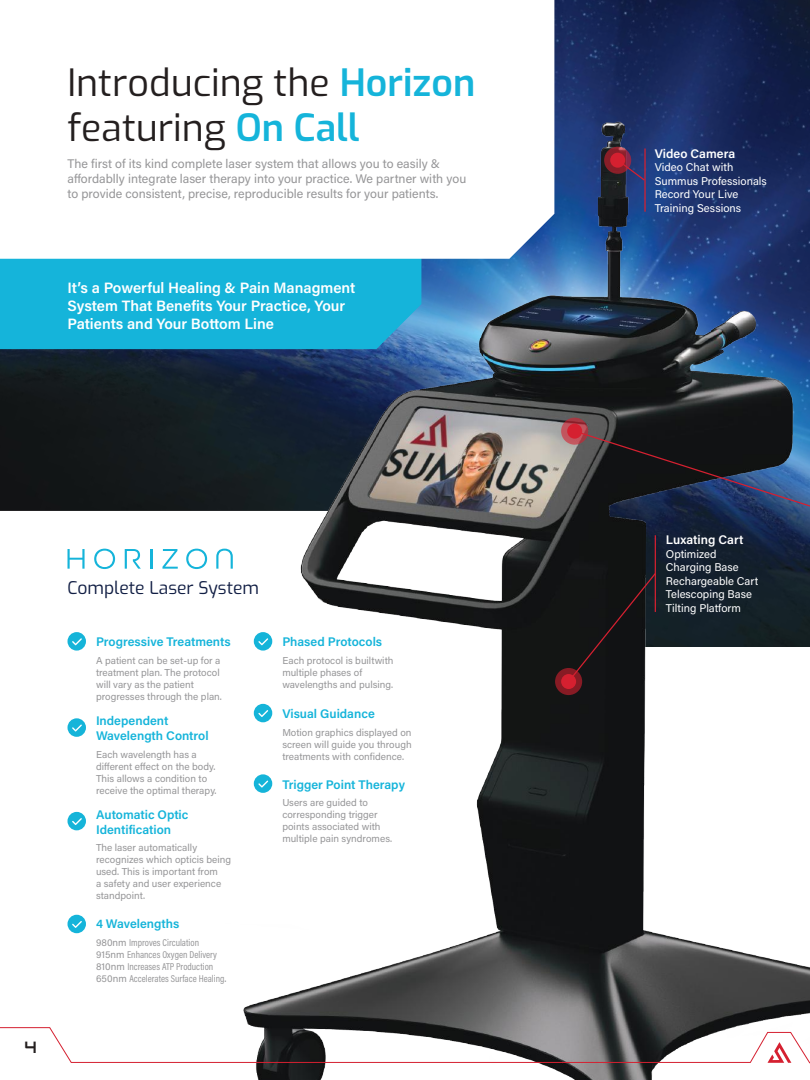
<style>
.page{position:relative;width:810px;height:1080px;background:#fff}
.page>*{position:absolute;margin:0;border:0;box-sizing:border-box;transform-origin:0 0}
.t1{font:100 37.5px/45px "Exo";color:#241f1f}
.t2{font:100 17.5px "Exo";color:#111e44}
.t3{font:16.25px "Audiowide";color:#241f1f}
.t4{font:600 15px/18px "Acumin Pro";color:#fff}
.t5{font:12.5px/15px "Acumin Variable Concept";letter-spacing:.02em;color:#969698}
.t6{font:12.5px/15px "Acumin Variable Concept";letter-spacing:.04em;color:#15b4da}
.t7{font:12.5px "Acumin Variable Concept";letter-spacing:.04em;color:#fff}
.t8{font:12.5px "Acumin Variable Concept";letter-spacing:.04em;color:#15b4d9}
.t9{font:11.25px/13.5px "Acumin Variable Concept";letter-spacing:.02em;color:#fff}
.t10{font:10px/12px "Acumin Variable Concept";letter-spacing:.02em;color:#969698}
.t11{font:10px/12px "Acumin Variable Concept";letter-spacing:-.085em;color:#969698}
.s1{color:#15b4da}
</style>
<div class="page">
<img style="left:0;top:0;width:810px;height:647px">
<div style="left:0;top:259px;width:205px;height:90px;background:#15b4da"></div>
<img style="left:205px;top:99px;width:605px;height:928px">
<svg style="left:555px;top:668px;width:27px;height:27px"></svg>
<svg style="left:604px;top:147px;width:27px;height:27px"></svg>
<svg style="left:561px;top:418px;width:27px;height:27px"></svg>
<svg style="left:0;top:1027px;width:810px;height:53px"></svg>
<svg style="left:0;top:0;width:554px;height:259px"></svg>
<hr style="left:655px;top:535px;width:1px;height:77px;background:#d52030">
<hr style="left:644px;top:148px;width:2px;height:64px;background:#d52030">
<svg style="left:567px;top:572px;width:90px;height:111px;background:#221f20"></svg>
<div style="left:561px;top:674px;width:15px;height:15px;background:#d52030;border-radius:50%"></div>
<svg style="left:573px;top:430px;width:237px;height:131px;background:#1e2739"></svg>
<div style="left:567px;top:424px;width:15px;height:15px;background:#d52030;border-radius:50%"></div>
<svg style="left:616px;top:158px;width:30px;height:24px"></svg>
<div style="left:610px;top:153px;width:15px;height:15px;background:#d52030;border-radius:50%"></div>
<svg style="left:68px;top:549px;width:17px;height:20px"></svg>
<svg style="left:94px;top:549px;width:21px;height:20px"></svg>
<hr style="left:150px;top:549px;width:3px;height:20px;background:#15b4da">
<svg style="left:162px;top:549px;width:16px;height:20px"></svg>
<svg style="left:186px;top:549px;width:21px;height:20px"></svg>
<svg style="left:216px;top:549px;width:17px;height:20px"></svg>
<svg style="left:125px;top:549px;width:16px;height:20px"></svg>
<div style="left:68px;top:632px;width:18px;height:19px;background:#15b4d9;border-radius:50%"></div>
<svg style="left:72px;top:638px;width:10px;height:7px"></svg>
<div style="left:254px;top:632px;width:18px;height:19px;background:#15b4d9;border-radius:50%"></div>
<svg style="left:258px;top:638px;width:10px;height:7px"></svg>
<div style="left:254px;top:704px;width:18px;height:18px;background:#15b4d9;border-radius:50%"></div>
<svg style="left:258px;top:710px;width:10px;height:7px"></svg>
<div style="left:254px;top:774px;width:18px;height:19px;background:#15b4d9;border-radius:50%"></div>
<svg style="left:258px;top:781px;width:10px;height:7px"></svg>
<div style="left:68px;top:718px;width:18px;height:19px;background:#15b4d9;border-radius:50%"></div>
<svg style="left:72px;top:725px;width:10px;height:7px"></svg>
<div style="left:68px;top:812px;width:18px;height:18px;background:#15b4d9;border-radius:50%"></div>
<svg style="left:72px;top:818px;width:10px;height:7px"></svg>
<div style="left:68px;top:915px;width:18px;height:18px;background:#15b4da;border-radius:50%"></div>
<svg style="left:72px;top:921px;width:10px;height:7px"></svg>
<h1 class="t1" style="left:68px;top:59px;width:409px">Introducing the <span class="s1">Horizon </span>featuring <span class="s1">On Call</span></h1>
<p class="t5" style="left:68px;top:155px;width:400px">The first of its kind complete laser system that allows you to easily &amp; affordablly integrate laser therapy into your practice. We partner with you to provide consistent, precise, reproducible results for your patients.</p>
<h3 class="t4" style="left:68px;top:278px;width:289px">It’s a Powerful Healing &amp; Pain Managment<br>System That Benefits Your Practice, Your<br>Patients and Your Bottom Line</h3>
<h3 class="t3" style="left:24px;top:1037px;width:14px">4</h3>
<h2 class="t2" style="left:68px;top:575px;width:193px">Complete Laser System</h2>
<p class="t6" style="left:96px;top:634px;width:136px">Progressive Treatments</p>
<p class="t10" style="left:96px;top:654px;width:127px">A patient can be set-up for a treatment plan. The protocol will vary as the patient progresses through the plan.</p>
<p class="t6" style="left:96px;top:713px;width:113px">Independent<br>Wavelength Control</p>
<p class="t10" style="left:96px;top:748px;width:122px">Each wavelength has a different effect on the body.<br>This allows a condition to receive the optimal therapy.</p>
<p class="t6" style="left:96px;top:806px;width:93px">Automatic Optic<br>Identification</p>
<p class="t10" style="left:96px;top:841px;width:136px">The laser automatically recognizes which opticis being used. This is important from<br>a safety and user experience standpoint.</p>
<p class="t8" style="left:96px;top:916px;width:84px">4 Wavelengths</p>
<p class="t11" style="left:96px;top:936px;width:132px">980nm Improves Circulation<br>915nm Enhances Oxygen Delivery<br>810nm Increases ATP Production<br>650nm Accelerates Surface Healing.</p>
<p class="t6" style="left:282px;top:634px;width:101px">Phased Protocols</p>
<p class="t10" style="left:282px;top:654px;width:113px">Each protocol is builtwith multiple phases of wavelengths and pulsing.</p>
<p class="t6" style="left:282px;top:706px;width:94px">Visual Guidance</p>
<p class="t10" style="left:282px;top:726px;width:131px;text-align:justify">Motion graphics displayed on screen will guide you through treatments with confidence.</p>
<p class="t6" style="left:282px;top:776px;width:124px">Trigger Point Therapy</p>
<p class="t10" style="left:282px;top:797px;width:111px">Users are guided to corresponding trigger points associated with multiple pain syndromes.</p>
<p class="t7" style="left:655px;top:145px;width:81px">Video Camera</p>
<p class="t9" style="left:655px;top:160px;width:113px">Video Chat with<br>Summus Professionals<br>Record Your Live<br>Training Sessions</p>
<p class="t7" style="left:666px;top:532px;width:78px">Luxating Cart</p>
<p class="t9" style="left:666px;top:547px;width:94px">Optimized<br>Charging Base<br>Rechargeable Cart<br>Telescoping Base<br>Tilting Platform</p>
</div>
